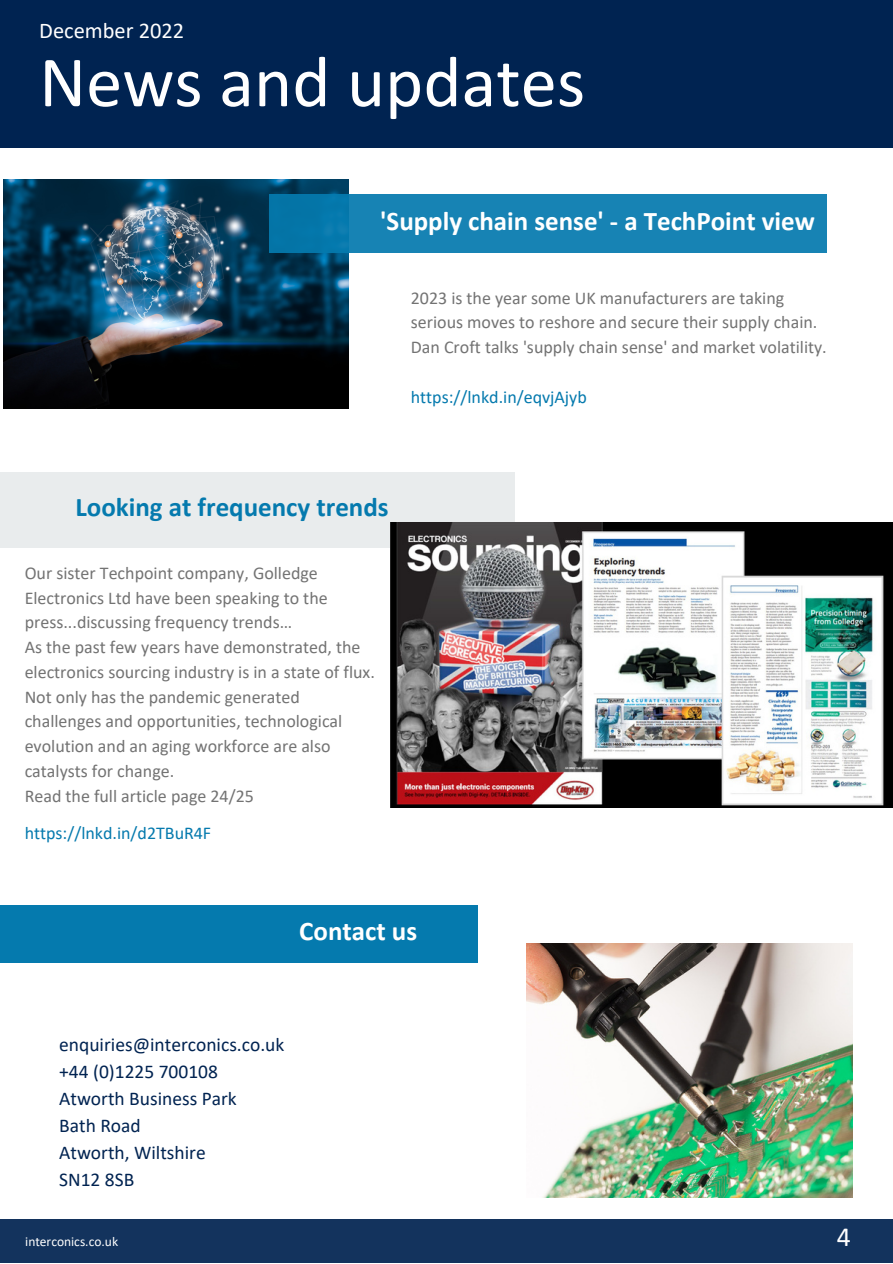
<style>
.page{position:relative;width:893px;height:1264px;background:#fff}
.page>*{position:absolute;margin:0;border:0;box-sizing:border-box;transform-origin:0 0}
.t1{font:72.75px "Calibri";color:#fff}
.t2{font:32.25px "Calibri";color:#fff}
.t3{font:27.75px "Calibri";color:#fff}
.t4{font:700 27px "Calibri";color:#fff}
.t5{font:700 27px "Calibri";color:#057aae}
.t6{font:22.5px "Calibri";color:#fff}
.t7{font:19.5px/27px "Calibri";color:#002351}
.t8{font:18px/24.8px "Calibri";color:#737373}
.t9{font:18px "Calibri";color:#057aae}
.t10{font:13.5px "Calibri";color:#fff}
</style>
<div class="page">
<div style="left:0;top:0;width:892px;height:148px;background:#002351"></div>
<div style="left:0;top:1218px;width:892px;height:44px;background:#13335d"></div>
<img style="left:4px;top:180px;width:345px;height:228px">
<div style="left:269px;top:195px;width:557px;height:58px;background:linear-gradient(to right,#0e7daf,#1b86b6)"></div>
<div style="left:0;top:905px;width:477px;height:57px;background:#057aae"></div>
<img style="left:526px;top:943px;width:326px;height:254px">
<div style="left:0;top:472px;width:514px;height:75px;background:#e9eced"></div>
<img style="left:390px;top:522px;width:502px;height:285px">
<p class="t6" style="left:39px;top:21px;width:146px">December 2022</p>
<h1 class="t1" style="left:39px;top:52px;width:547px">News and updates</h1>
<h3 class="t4" style="left:380px;top:210px;width:436px">'Supply chain sense' - a TechPoint view</h3>
<p class="t8" style="left:411px;top:287px;width:417px">2023 is the year some UK manufacturers are taking serious moves to reshore and secure their supply chain.<br>Dan Croft talks 'supply chain sense' and market volatility.</p>
<p class="t9" style="left:411px;top:389px;width:177px">https://lnkd.in/eqvjAjyb</p>
<h3 class="t5" style="left:75px;top:496px;width:314px">Looking at frequency trends</h3>
<p class="t8" style="left:25px;top:562px;width:351px">Our sister Techpoint company, Golledge Electronics Ltd have been speaking to the press...discussing frequency trends…<br>As the past few years have demonstrated, the electronics sourcing industry is in a state of flux.<br>Not only has the pandemic generated challenges and opportunities, technological evolution and an aging workforce are also catalysts for change.<br>Read the full article page 24/25</p>
<p class="t9" style="left:25px;top:825px;width:188px">https://lnkd.in/d2TBuR4F</p>
<h3 class="t4" style="left:299px;top:920px;width:119px">Contact us</h3>
<p class="t7" style="left:59px;top:1032px;width:227px">enquiries@interconics.co.uk +44 (0)1225 700108<br>Atworth Business Park<br>Bath Road<br>Atworth, Wiltshire<br>SN12 8SB</p>
<p class="t10" style="left:25px;top:1235px;width:94px">interconics.co.uk</p>
<h2 class="t2" style="left:835px;top:1211px;width:18px">1</h2>
<h3 class="t3" style="left:836px;top:1224px;width:16px">4</h3>
</div>
